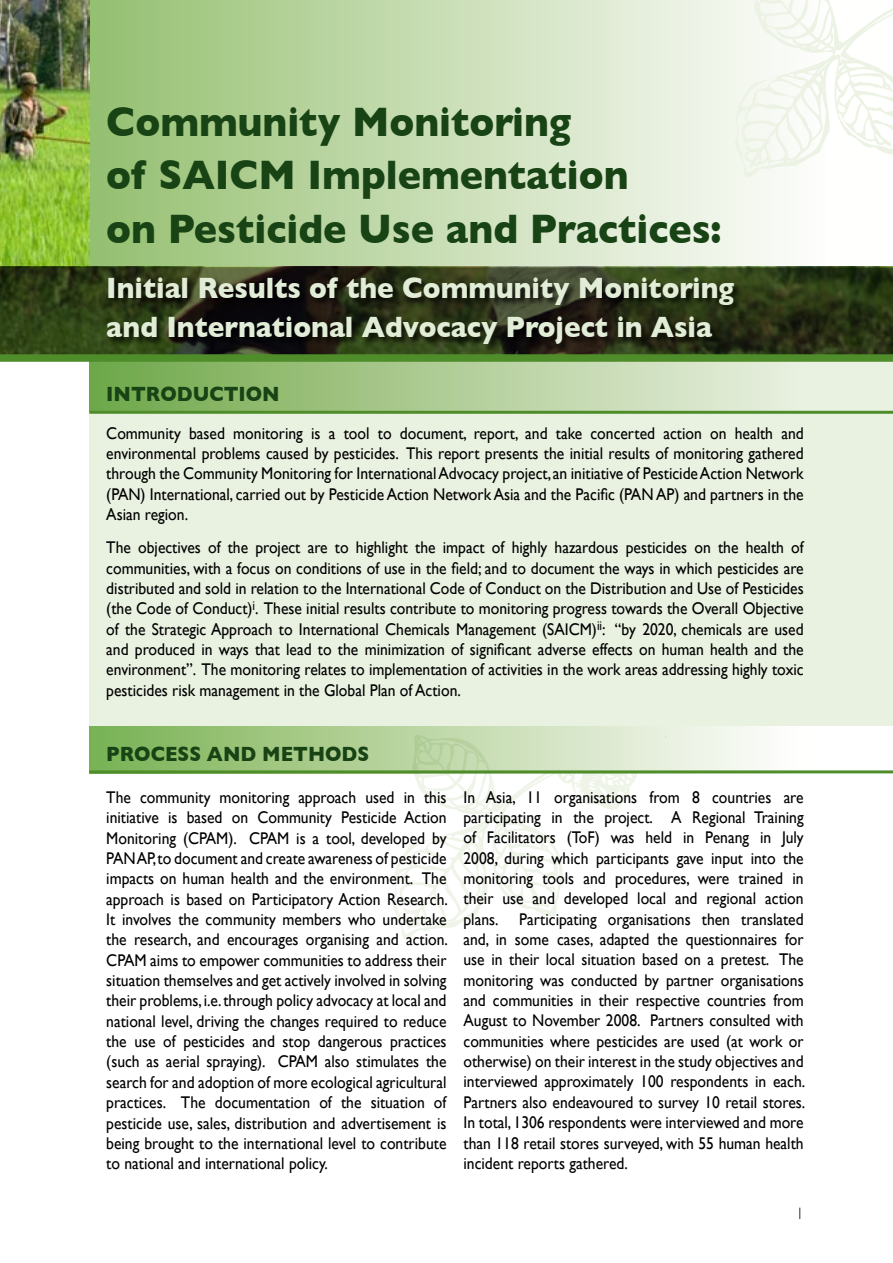
<style>
.page{position:relative;width:893px;height:1263px;background:#fff}
.page>*{position:absolute;margin:0;border:0;box-sizing:border-box;transform-origin:0 0}
.t1{font:700 42px/53.2px "Gill Sans";color:#184314;scale:.93 1}
.t2{font:700 30px/39px "Gill Sans";color:#e2edd7;scale:.93 1}
.t3{font:700 21px "Gill Sans";color:#184314;scale:.92 1}
.t4{font:16.95px/20.4px "Gill Sans";color:#000;text-align:justify;scale:.92 1}
</style>
<div class="page">
<svg style="left:392px;top:773px;width:274px;height:166px"></svg>
<div style="left:89px;top:354px;width:804px;height:372px;background:#e9f1e1"></div>
<div style="left:89px;top:726px;width:726px;height:47px;background:linear-gradient(to right,#7cb254,#fff)"></div>
<svg style="left:89px;top:0;width:798px;height:267px"></svg>
<img style="left:0;top:0;width:89px;height:267px">
<div style="left:89px;top:331px;width:726px;height:80px;background:linear-gradient(to right,#71a84a,#edf2e4)"></div>
<hr style="left:89px;top:411px;width:804px;height:3px;background:#4f8d2b">
<hr style="left:89px;top:770px;width:804px;height:3px;background:#4f8d2b">
<svg style="left:734px;top:0;width:159px;height:177px"></svg>
<img style="left:0;top:267px;width:893px;height:87px">
<div style="left:105px;top:276px;width:637px;height:77px;background:#000;opacity:.75"></div>
<div style="left:0;top:354px;width:893px;height:8px;background:#4f8d2b"></div>
<h1 class="t1" style="left:106px;top:95px;width:663px">Community Monitoring<br>of SAICM Implementation<br>on Pesticide Use and Practices:</h1>
<h2 class="t2" style="left:106px;top:269px;width:677px">Initial Results of the Community Monitoring and International Advocacy Project in Asia</h2>
<p class="t3" style="left:106px;top:382px;width:190px">Introduction</p>
<p class="t4" style="left:106px;top:423px;width:760px">Community based monitoring is a tool to document, report, and take concerted action on health and environmental problems caused by pesticides. This report presents the initial results of monitoring gathered through the Community Monitoring for International Advocacy project, an initiative of Pesticide Action Network (PAN) International, carried out by Pesticide Action Network Asia and the Pacific (PAN AP) and partners in the Asian region.</p>
<p class="t4" style="left:106px;top:537px;width:760px">The objectives of the project are to highlight the impact of highly hazardous pesticides on the health of communities, with a focus on conditions of use in the field; and to document the ways in which pesticides are distributed and sold in relation to the International Code of Conduct on the Distribution and Use of Pesticides (the Code of Conduct)<sup>i</sup>. These initial results contribute to monitoring progress towards the Overall Objective of the Strategic Approach to International Chemicals Management (SAICM)<sup>ii</sup>: “by 2020, chemicals are used and produced in ways that lead to the minimization of significant adverse effects on human health and the environment”. The monitoring relates to implementation of activities in the work areas addressing highly toxic pesticides risk management in the Global Plan of Action.</p>
<p class="t3" style="left:106px;top:742px;width:285px">Process and m ethods</p>
<p class="t4" style="left:106px;top:787px;width:373px">The community monitoring approach used in this initiative is based on Community Pesticide Action Monitoring (CPAM). CPAM is a tool, developed by PAN AP, to document and create awareness of pesticide impacts on human health and the environment. The approach is based on Participatory Action Research.<br>It involves the community members who undertake the research, and encourages organising and action.<br>CPAM aims to empower communities to address their situation themselves and get actively involved in solving their problems, i.e. through policy advocacy at local and national level, driving the changes required to reduce the use of pesticides and stop dangerous practices (such as aerial spraying). CPAM also stimulates the search for and adoption of more ecological agricultural practices. The documentation of the situation of pesticide use, sales, distribution and advertisement is being brought to the international level to contribute to national and international policy.</p>
<p class="t4" style="left:463px;top:786px;width:373px">In Asia, 11 organisations from 8 countries are participating in the project. A Regional Training of Facilitators (ToF) was held in Penang in July 2008, during which participants gave input into the monitoring tools and procedures, were trained in their use and developed local and regional action plans. Participating organisations then translated and, in some cases, adapted the questionnaires for use in their local situation based on a pretest. The monitoring was conducted by partner organisations and communities in their respective countries from August to November 2008. Partners consulted with communities where pesticides are used (at work or otherwise) on their interest in the study objectives and interviewed approximately 100 respondents in each.<br>Partners also endeavoured to survey 10 retail stores.<br>In total, 1306 respondents were interviewed and more than 118 retail stores surveyed, with 55 human health incident reports gathered.</p>
</div>
